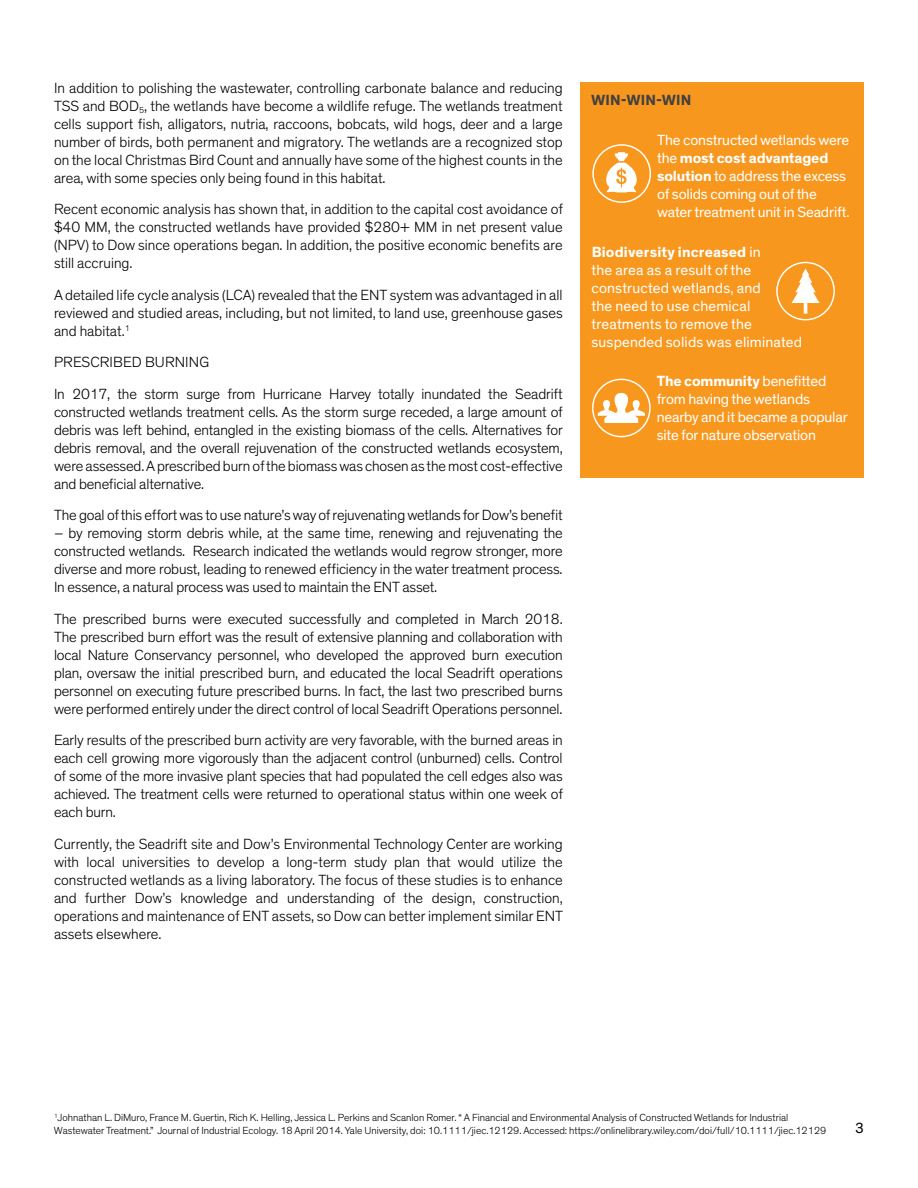
<style>
.page{position:relative;width:918px;height:1188px;background:#fff}
.page>*{position:absolute;margin:0;border:0;box-sizing:border-box;transform-origin:0 0}
.t1{font:300 15px/18px "Dow Corporate";letter-spacing:-.01em;color:#000;text-align:justify}
.t2{font:15px/18px "Dow Corporate";letter-spacing:-.01em;color:#fff}
.t3{font:15px/18px "Dow Corporate";letter-spacing:.01em;color:#fff}
.t4{font:700 15px "Dow Corporate";letter-spacing:.01em;color:#414042}
.t5{font:15px "Dow Corporate";color:#000}
.t6{font:300 10.5px/12.6px "Dow Corporate";color:#000}
.s1{font-weight:700}
</style>
<div class="page">
<div style="left:580px;top:82px;width:284px;height:395px;background:#f8971d"></div>
<div style="left:776px;top:262px;width:59px;height:58px;border:1px solid #fff;border-radius:50%"></div>
<svg style="left:792px;top:269px;width:28px;height:45px"></svg>
<div style="left:592px;top:144px;width:59px;height:59px;border:1px solid #fff;border-radius:50%"></div>
<svg style="left:602px;top:152px;width:38px;height:40px"></svg>
<div style="left:592px;top:379px;width:59px;height:58px;border:1px solid #fff;border-radius:50%"></div>
<svg style="left:598px;top:393px;width:47px;height:30px"></svg>
<p class="t1" style="left:54px;top:79px;width:510px">In addition to polishing the wastewater, controlling carbonate balance and reducing TSS and BOD<sub>5</sub>, the wetlands have become a wildlife refuge. The wetlands treatment cells support fish, alligators, nutria, raccoons, bobcats, wild hogs, deer and a large number of birds, both permanent and migratory. The wetlands are a recognized stop on the local Christmas Bird Count and annually have some of the highest counts in the area, with some species only being found in this habitat.</p>
<p class="t1" style="left:54px;top:200px;width:511px">Recent economic analysis has shown that, in addition to the capital cost avoidance of $40 MM, the constructed wetlands have provided $280+ MM in net present value (NPV) to Dow since operations began. In addition, the positive economic benefits are still accruing.</p>
<p class="t1" style="left:54px;top:286px;width:510px">A detailed life cycle analysis (LCA) revealed that the ENT system was advantaged in all reviewed and studied areas, including, but not limited, to land use, greenhouse gases and habitat.<sup>1</sup></p>
<p class="t1" style="left:54px;top:347px;width:510px;line-height:31.5px">PRESCRIBED BURNING<br>In 2017, the storm surge from Hurricane Harvey totally inundated the Seadrift</p>
<p class="t1" style="left:54px;top:403px;width:510px">constructed wetlands treatment cells. As the storm surge receded, a large amount of debris was left behind, entangled in the existing biomass of the cells. Alternatives for debris removal, and the overall rejuvenation of the constructed wetlands ecosystem, were assessed. A prescribed burn of the biomass was chosen as the most cost-effective and beneficial alternative.</p>
<p class="t1" style="left:54px;top:506px;width:510px">The goal of this effort was to use nature’s way of rejuvenating wetlands for Dow’s benefit</p>
<p class="t1" style="left:54px;top:524px;width:510px">– by removing storm debris while, at the same time, renewing and rejuvenating the constructed wetlands. Research indicated the wetlands would regrow stronger, more diverse and more robust, leading to renewed efficiency in the water treatment process.<br>In essence, a natural process was used to maintain the ENT asset.</p>
<p class="t1" style="left:54px;top:610px;width:510px">The prescribed burns were executed successfully and completed in March 2018.<br>The prescribed burn effort was the result of extensive planning and collaboration with local Nature Conservancy personnel, who developed the approved burn execution plan, oversaw the initial prescribed burn, and educated the local Seadrift operations personnel on executing future prescribed burns. In fact, the last two prescribed burns were performed entirely under the direct control of local Seadrift Operations personnel.</p>
<p class="t1" style="left:54px;top:731px;width:511px">Early results of the prescribed burn activity are very favorable, with the burned areas in each cell growing more vigorously than the adjacent control (unburned) cells. Control of some of the more invasive plant species that had populated the cell edges also was achieved. The treatment cells were returned to operational status within one week of each burn.</p>
<p class="t1" style="left:54px;top:835px;width:511px">Currently, the Seadrift site and Dow’s Environmental Technology Center are working with local universities to develop a long-term study plan that would utilize the constructed wetlands as a living laboratory. The focus of these studies is to enhance and further Dow’s knowledge and understanding of the design, construction, operations and maintenance of ENT assets, so Dow can better implement similar ENT assets elsewhere.</p>
<p class="t4" style="left:591px;top:91px;width:102px">WIN-WIN-WIN</p>
<p class="t2" style="left:657px;top:131px;width:194px">The constructed wetlands were the <span class="s1">most cost advantaged solution</span> to address the excess of solids coming out of the water treatment unit in Seadrift.</p>
<p class="t3" style="left:592px;top:243px;width:212px"><span class="s1">Biodiversity increased</span> in<br>the area as a result of the constructed wetlands, and<br>the need to use chemical treatments to remove the suspended solids was eliminated</p>
<p class="t2" style="left:657px;top:373px;width:193px"><span class="s1">The community</span> benefitted from having the wetlands nearby and it became a popular site for nature observation</p>
<p class="t6" style="left:54px;top:1112px;width:774px"><sup>1</sup>Johnathan L. DiMuro, France M. Guertin, Rich K. Helling, Jessica L. Perkins and Scanlon Romer. “ A Financial and Environmental Analysis of Constructed Wetlands for Industrial<br>Wastewater Treatment.” Journal of Industrial Ecology. 18 April 2014. Yale University, doi: 10.1111/jiec.12129. Accessed: https://onlinelibrary.wiley.com/doi/full/10.1111/jiec.12129</p>
<p class="t5" style="left:855px;top:1119px;width:10px">3</p>
</div>
